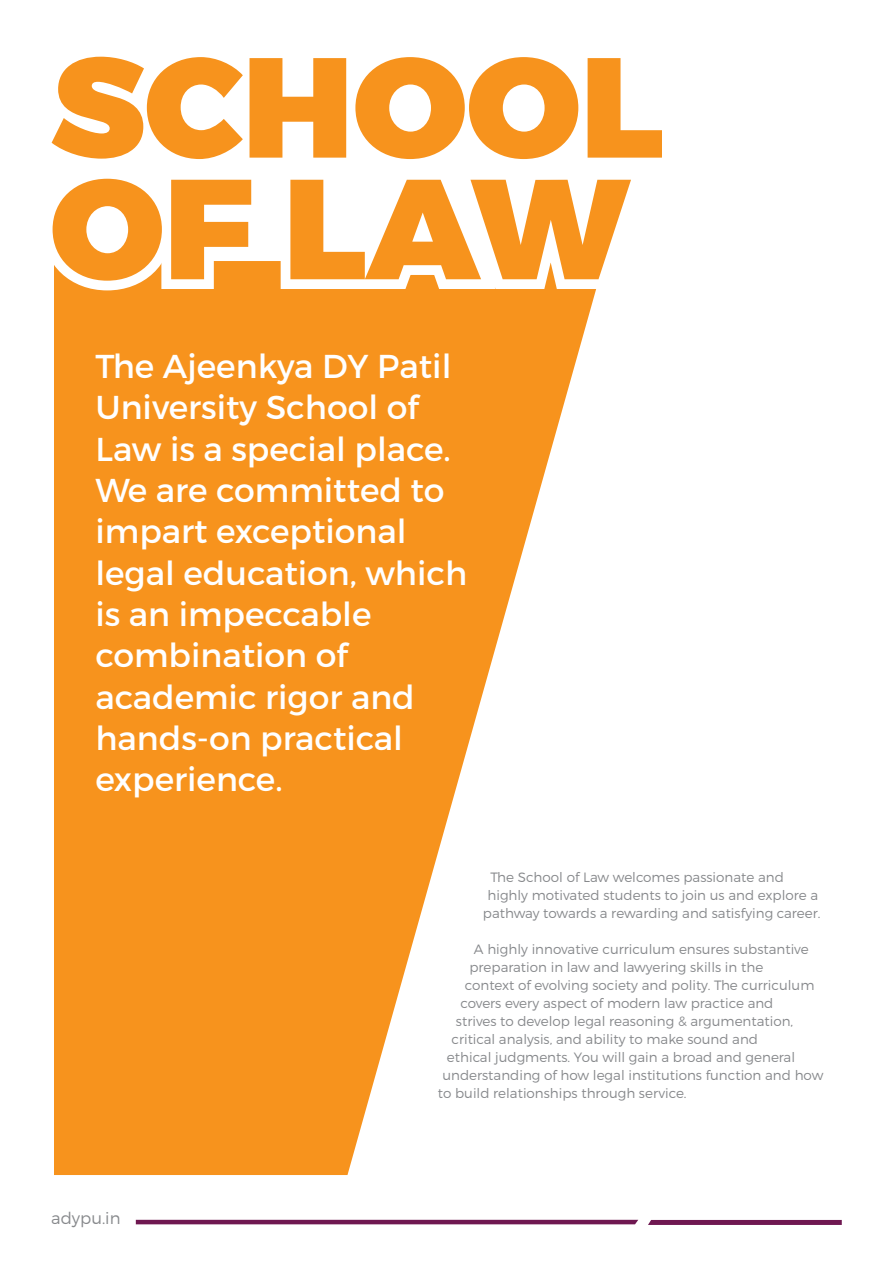
<style>
.page{position:relative;width:893px;height:1263px;background:#fff}
.page>*{position:absolute;margin:0;border:0;box-sizing:border-box;transform-origin:0 0}
.t1{font:900 141.9px/121.6px "Montserrat";color:#f7931d}
.t2{font:33px/41.4px "Montserrat";color:#fff}
.t3{font:300 16.5px "Montserrat";color:#87898c}
.t4{font:300 13.5px "Montserrat";color:#87898c}
</style>
<div class="page">
<hr style="left:136px;top:1220px;width:502px;height:4px;background:#6f1851">
<svg style="left:648px;top:1220px;width:194px;height:5px"></svg>
<svg style="left:54px;top:333px;width:530px;height:842px;fill:#f7931d"></svg>
<svg style="left:54px;top:261px;width:542px;height:72px"></svg>
<h1 class="t1" style="left:50px;top:48px;width:614px">SCHOOL<br>OF LAW</h1>
<h2 class="t2" style="left:95px;top:348px;width:373px">The Ajeenkya DY Patil<br>University School of<br>Law is a special place.<br>We are committed to impart exceptional legal education, which is an impeccable combination of academic rigor and hands-on practical experience.</h2>
<p class="t3" style="left:51px;top:1212px;width:71px">adypu.in</p>
<p class="t4" style="left:490px;top:872px;width:295px">The School of Law welcomes passionate and</p>
<p class="t4" style="left:487px;top:890px;width:332px">highly motivated students to join us and explore a</p>
<p class="t4" style="left:483px;top:908px;width:339px">pathway towards a rewarding and satisfying career.</p>
<p class="t4" style="left:474px;top:944px;width:336px">A highly innovative curriculum ensures substantive</p>
<p class="t4" style="left:469px;top:962px;width:295px">preparation in law and lawyering skills in the</p>
<p class="t4" style="left:465px;top:980px;width:351px">context of evolving society and polity. The curriculum</p>
<p class="t4" style="left:460px;top:998px;width:314px">covers every aspect of modern law practice and</p>
<p class="t4" style="left:456px;top:1016px;width:339px">strives to develop legal reasoning &amp; argumentation,</p>
<p class="t4" style="left:451px;top:1034px;width:308px">critical analysis, and ability to make sound and</p>
<p class="t4" style="left:447px;top:1052px;width:350px">ethical judgments. You will gain a broad and general</p>
<p class="t4" style="left:442px;top:1070px;width:382px">understanding of how legal institutions function and how</p>
<p class="t4" style="left:438px;top:1088px;width:250px">to build relationships through service.</p>
</div>
